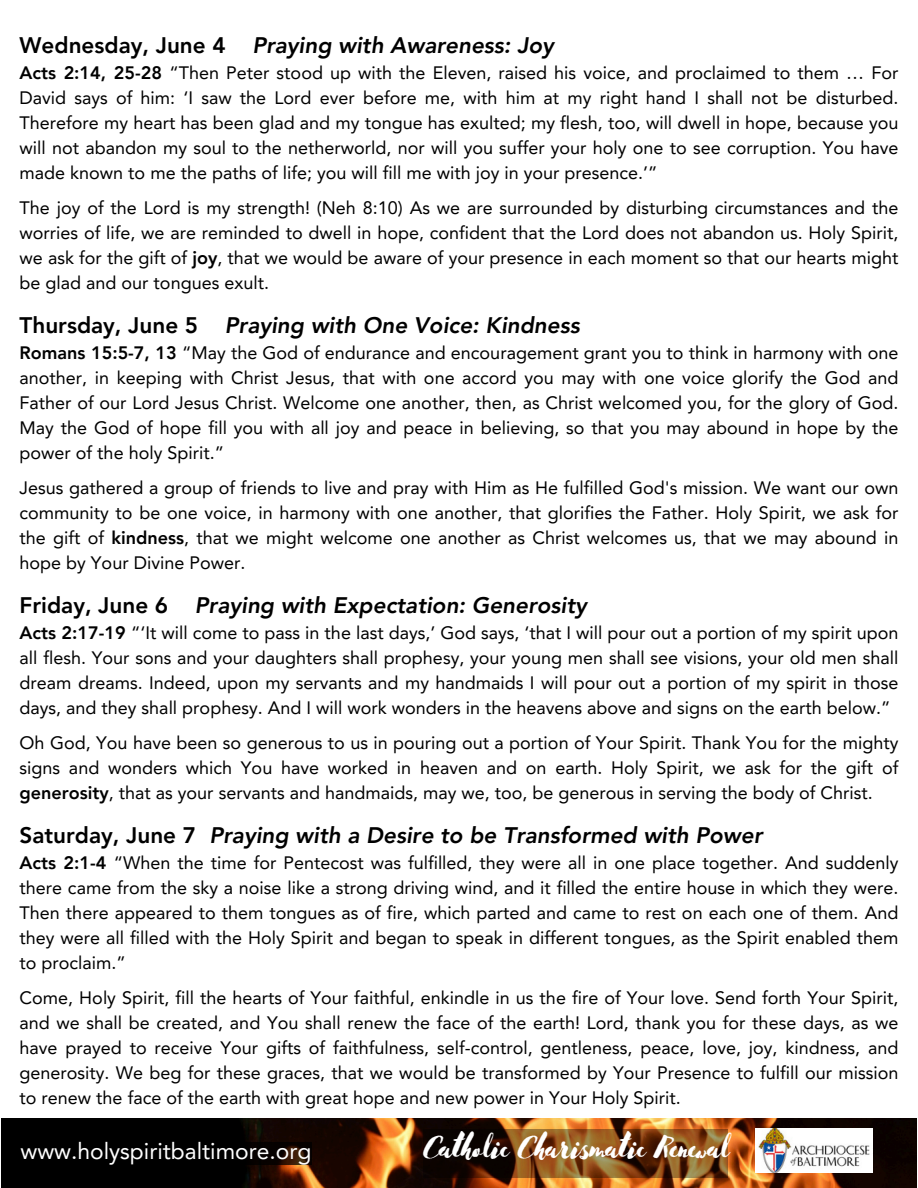
<style>
.page{position:relative;width:918px;height:1188px;background:#fff}
.page>*{position:absolute;margin:0;border:0;box-sizing:border-box;transform-origin:0 0}
.t1{font:34.8px "Advetime";color:#fff}
.t2{font:22.8px "Avenir LT Pro";color:#fff}
.t3{font:22.8px "Advetime";color:#fff}
.t4{font:italic 800 22.5px "Avenir LT Pro";color:#000}
.t5{font:18px/25px "Avenir LT Pro";color:#000;text-align:justify}
.s1{font-style:normal}
.s2{font-weight:800}
</style>
<div class="page">
<img style="left:2px;top:1119px;width:914px;height:69px">
<img style="left:756px;top:1129px;width:117px;height:44px">
<div style="left:423px;top:1129px;width:305px;height:49px;background:#000;opacity:.37"></div>
<div style="left:20px;top:1142px;width:291px;height:23px;background:#000"></div>
<p class="t4" style="left:20px;top:36px;width:536px"><span class="s1">Wednesday, June 4</span> Praying with Awareness: Joy</p>
<p class="t5" style="left:20px;top:62px;width:880px"><span class="s2">Acts 2:14, 25-28</span> “Then Peter stood up with the Eleven, raised his voice, and proclaimed to them … For David says of him: ‘I saw the Lord ever before me, with him at my right hand I shall not be disturbed.<br>Therefore my heart has been glad and my tongue has exulted; my flesh, too, will dwell in hope, because you will not abandon my soul to the netherworld, nor will you suffer your holy one to see corruption. You have made known to me the paths of life; you will fill me with joy in your presence.’”</p>
<p class="t5" style="left:20px;top:197px;width:880px">The joy of the Lord is my strength! (Neh 8:10) As we are surrounded by disturbing circumstances and the worries of life, we are reminded to dwell in hope, confident that the Lord does not abandon us. Holy Spirit, we ask for the gift of <span class="s2">joy</span>, that we would be aware of your presence in each moment so that our hearts might be glad and our tongues exult.</p>
<p class="t4" style="left:20px;top:316px;width:562px"><span class="s1">Thursday, June 5</span> Praying with One Voice: Kindness</p>
<p class="t5" style="left:20px;top:342px;width:880px"><span class="s2">Romans 15:5-7, 13</span> “May the God of endurance and encouragement grant you to think in harmony with one another, in keeping with Christ Jesus, that with one accord you may with one voice glorify the God and Father of our Lord Jesus Christ. Welcome one another, then, as Christ welcomed you, for the glory of God.<br>May the God of hope fill you with all joy and peace in believing, so that you may abound in hope by the power of the holy Spirit.”</p>
<p class="t5" style="left:20px;top:477px;width:880px">Jesus gathered a group of friends to live and pray with Him as He fulfilled God's mission. We want our own community to be one voice, in harmony with one another, that glorifies the Father. Holy Spirit, we ask for the gift of <span class="s2">kindness</span>, that we might welcome one another as Christ welcomes us, that we may abound in hope by Your Divine Power.</p>
<p class="t4" style="left:20px;top:596px;width:569px"><span class="s1">Friday, June 6</span> Praying with Expectation: Generosity</p>
<p class="t5" style="left:20px;top:622px;width:880px"><span class="s2">Acts 2:17-19</span> “‘It will come to pass in the last days,’ God says, ‘that I will pour out a portion of my spirit upon all flesh. Your sons and your daughters shall prophesy, your young men shall see visions, your old men shall dream dreams. Indeed, upon my servants and my handmaids I will pour out a portion of my spirit in those days, and they shall prophesy. And I will work wonders in the heavens above and signs on the earth below.”</p>
<p class="t5" style="left:20px;top:732px;width:880px">Oh God, You have been so generous to us in pouring out a portion of Your Spirit. Thank You for the mighty signs and wonders which You have worked in heaven and on earth. Holy Spirit, we ask for the gift of <span class="s2">generosity</span>, that as your servants and handmaids, may we, too, be generous in serving the body of Christ.</p>
<p class="t4" style="left:20px;top:826px;width:744px"><span class="s1">Saturday, June 7</span> Praying with a Desire to be Transformed with Power</p>
<p class="t5" style="left:20px;top:852px;width:880px"><span class="s2">Acts 2:1-4</span> “When the time for Pentecost was fulfilled, they were all in one place together. And suddenly there came from the sky a noise like a strong driving wind, and it filled the entire house in which they were.<br>Then there appeared to them tongues as of fire, which parted and came to rest on each one of them. And they were all filled with the Holy Spirit and began to speak in different tongues, as the Spirit enabled them to proclaim.”</p>
<p class="t5" style="left:20px;top:987px;width:880px">Come, Holy Spirit, fill the hearts of Your faithful, enkindle in us the fire of Your love. Send forth Your Spirit, and we shall be created, and You shall renew the face of the earth! Lord, thank you for these days, as we have prayed to receive Your gifts of faithfulness, self-control, gentleness, peace, love, joy, kindness, and generosity. We beg for these graces, that we would be transformed by Your Presence to fulfill our mission to renew the face of the earth with great hope and new power in Your Holy Spirit.</p>
<p class="t3" style="left:55px;top:1131px;width:201px">Catholic Charismatic Renewal</p>
<p class="t1" style="left:423px;top:1124px;width:306px">Catholic Charismatic Renewal</p>
<h2 class="t2" style="left:20px;top:1142px;width:293px">www.holyspiritbaltimore.org</h2>
</div>
